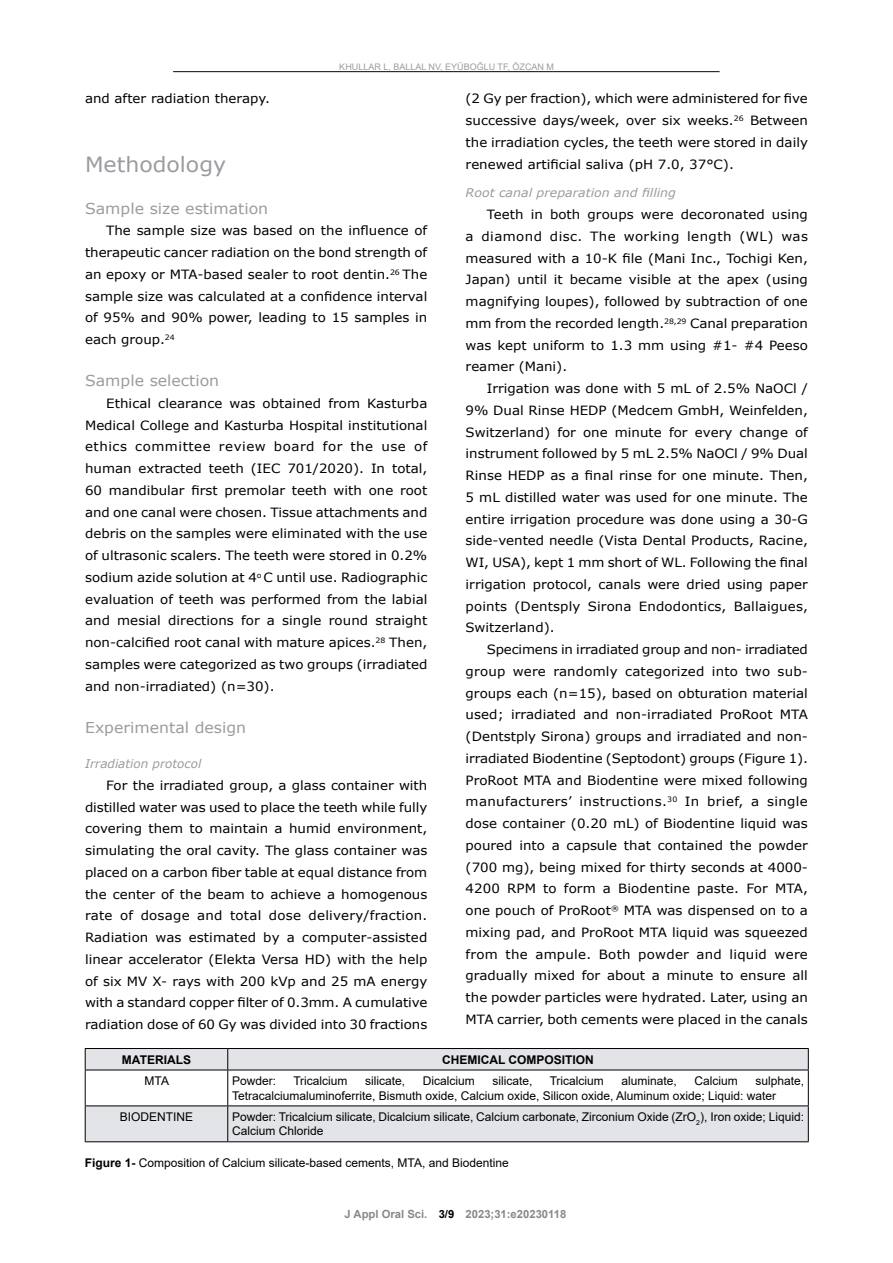
<style>
.page{position:relative;width:893px;height:1263px;background:#fff}
.page>*{position:absolute;margin:0;border:0;box-sizing:border-box;transform-origin:0 0}
.t1{font:21px "Verdana";color:#9c9ba0;scale:1.05 1}
.t2{font:15px "Verdana";color:#9c9ba0;scale:1.05 1}
.t3{font:12.75px/21.8px "Verdana";color:#000;text-align:justify;scale:1.05 1}
.t4{font:12px/14.4px "Arial";color:#000}
.t5{font:italic 12px "Verdana";color:#9c9ba0;scale:1.05 1}
.t6{font:700 12px "Arial";color:#000}
.t7{font:italic 12px "Verdana";color:#9c9ba0}
.t8{font:700 11.25px "Arial";color:#89878c}
.t9{font:9px "Arial";color:#9c9ba0}
.s1{font-weight:700}
.s2{color:#000}
</style>
<div class="page">
<hr style="left:173px;top:71px;width:547px;height:1px;background:#000805">
<svg style="left:86px;top:1049px;width:722px;height:92px;fill:#e3e4e8"></svg>
<hr style="left:85px;top:1048px;width:143px;height:1px;background:#000">
<svg style="left:85px;top:1049px;width:1px;height:21px"></svg>
<hr style="left:228px;top:1048px;width:581px;height:1px;background:#000">
<svg style="left:227px;top:1049px;width:1px;height:21px"></svg>
<svg style="left:808px;top:1049px;width:1px;height:21px"></svg>
<hr style="left:85px;top:1070px;width:143px;height:1px;background:#000">
<hr style="left:85px;top:1070px;width:1px;height:35px;background:#000">
<hr style="left:228px;top:1070px;width:581px;height:1px;background:#000">
<hr style="left:227px;top:1070px;width:1px;height:35px;background:#000">
<hr style="left:808px;top:1070px;width:1px;height:35px;background:#000">
<hr style="left:85px;top:1105px;width:143px;height:1px;background:#000">
<hr style="left:85px;top:1106px;width:1px;height:35px;background:#000">
<hr style="left:228px;top:1105px;width:581px;height:1px;background:#000">
<hr style="left:227px;top:1106px;width:1px;height:35px;background:#000">
<hr style="left:808px;top:1106px;width:1px;height:35px;background:#000">
<hr style="left:85px;top:1141px;width:143px;height:1px;background:#000">
<hr style="left:228px;top:1141px;width:581px;height:1px;background:#000">
<p class="t9" style="left:339px;top:60px;width:216px">KHULLAR L, BALLAL NV, EYÜBOĞLU TF, ÖZCAN M</p>
<p class="t3" style="left:85px;top:88px;width:178px">and after radiation therapy.</p>
<h1 class="t1" style="left:85px;top:149px;width:136px">Methodology</h1>
<p class="t2" style="left:85px;top:198px;width:176px">Sample size estimation</p>
<p class="t3" style="left:85px;top:220px;width:328px;text-indent:21px">The sample size was based on the influence of therapeutic cancer radiation on the bond strength of an epoxy or MTA-based sealer to root dentin.<sup>26</sup> The sample size was calculated at a confidence interval of 95% and 90% power, leading to 15 samples in each group.<sup>24</sup></p>
<p class="t2" style="left:85px;top:370px;width:129px">Sample selection</p>
<p class="t3" style="left:85px;top:392px;width:328px;text-indent:21px">Ethical clearance was obtained from Kasturba Medical College and Kasturba Hospital institutional ethics committee review board for the use of human extracted teeth (IEC 701/2020). In total, 60 mandibular first premolar teeth with one root and one canal were chosen. Tissue attachments and debris on the samples were eliminated with the use of ultrasonic scalers. The teeth were stored in 0.2% sodium azide solution at 4<sup>o</sup> C until use. Radiographic evaluation of teeth was performed from the labial and mesial directions for a single round straight non-calcified root canal with mature apices.<sup>28</sup> Then, samples were categorized as two groups (irradiated and non-irradiated) (n=30).</p>
<p class="t2" style="left:85px;top:717px;width:155px">Experimental design</p>
<p class="t7" style="left:85px;top:755px;width:118px">Irradiation protocol</p>
<p class="t3" style="left:85px;top:774px;width:328px;text-indent:21px">For the irradiated group, a glass container with distilled water was used to place the teeth while fully covering them to maintain a humid environment, simulating the oral cavity. The glass container was placed on a carbon fiber table at equal distance from the center of the beam to achieve a homogenous rate of dosage and total dose delivery/fraction.<br>Radiation was estimated by a computer-assisted linear accelerator (Elekta Versa HD) with the help of six MV X- rays with 200 kVp and 25 mA energy with a standard copper filter of 0.3mm. A cumulative radiation dose of 60 Gy was divided into 30 fractions</p>
<p class="t3" style="left:466px;top:88px;width:327px">(2 Gy per fraction), which were administered for five successive days/week, over six weeks.<sup>26</sup> Between the irradiation cycles, the teeth were stored in daily renewed artificial saliva (pH 7.0, 37°C).</p>
<p class="t5" style="left:466px;top:185px;width:202px">Root canal preparation and filling</p>
<p class="t3" style="left:466px;top:203px;width:328px;text-indent:21px">Teeth in both groups were decoronated using a diamond disc. The working length (WL) was measured with a 10-K file (Mani Inc., Tochigi Ken, Japan) until it became visible at the apex (using magnifying loupes), followed by subtraction of one mm from the recorded length.<sup>28,29</sup> Canal preparation was kept uniform to 1.3 mm using #1- #4 Peeso reamer (Mani).</p>
<p class="t3" style="left:466px;top:377px;width:328px;text-indent:21px">Irrigation was done with 5 mL of 2.5% NaOCl / 9% Dual Rinse HEDP (Medcem GmbH, Weinfelden, Switzerland) for one minute for every change of instrument followed by 5 mL 2.5% NaOCl / 9% Dual Rinse HEDP as a final rinse for one minute. Then, 5 mL distilled water was used for one minute. The entire irrigation procedure was done using a 30-G side-vented needle (Vista Dental Products, Racine, WI, USA), kept 1 mm short of WL. Following the final irrigation protocol, canals were dried using paper points (Dentsply Sirona Endodontics, Ballaigues, Switzerland).</p>
<p class="t3" style="left:466px;top:638px;width:328px;text-indent:21px">Specimens in irradiated group and non- irradiated group were randomly categorized into two sub&shy;groups each (n=15), based on obturation material used; irradiated and non-irradiated ProRoot MTA (Dentstply Sirona) groups and irradiated and non&shy;irradiated Biodentine (Septodont) groups (Figure 1).<br>ProRoot MTA and Biodentine were mixed following manufacturers’ instructions.<sup>30</sup> In brief, a single dose container (0.20 mL) of Biodentine liquid was poured into a capsule that contained the powder (700 mg), being mixed for thirty seconds at 4000- 4200 RPM to form a Biodentine paste. For MTA, one pouch of ProRoot<sup>®</sup> MTA was dispensed on to a mixing pad, and ProRoot MTA liquid was squeezed from the ampule. Both powder and liquid were gradually mixed for about a minute to ensure all the powder particles were hydrated. Later, using an MTA carrier, both cements were placed in the canals</p>
<p class="t6" style="left:122px;top:1051px;width:71px">MATERIALS</p>
<p class="t6" style="left:442px;top:1051px;width:153px">CHEMICAL COMPOSITION</p>
<p class="t4" style="left:145px;top:1073px;width:26px">MTA</p>
<p class="t4" style="left:232px;top:1073px;width:46px">Powder:</p>
<p class="t4" style="left:293px;top:1073px;width:56px">Tricalcium</p>
<p class="t4" style="left:365px;top:1073px;width:42px">silicate,</p>
<p class="t4" style="left:423px;top:1073px;width:53px">Dicalcium</p>
<p class="t4" style="left:492px;top:1073px;width:42px">silicate,</p>
<p class="t4" style="left:550px;top:1073px;width:56px">Tricalcium</p>
<p class="t4" style="left:621px;top:1073px;width:57px">aluminate,</p>
<p class="t4" style="left:694px;top:1073px;width:45px">Calcium</p>
<p class="t4" style="left:232px;top:1073px;width:573px;text-indent:523px">sulphate,<br>Tetracalciumaluminoferrite, Bismuth oxide, Calcium oxide, Silicon oxide, Aluminum oxide; Liquid: water</p>
<p class="t4" style="left:120px;top:1109px;width:75px">BIODENTINE</p>
<p class="t4" style="left:232px;top:1109px;width:573px">Powder: Tricalcium silicate, Dicalcium silicate, Calcium carbonate, Zirconium Oxide (ZrO<sub>2</sub>), Iron oxide; Liquid:<br>Calcium Chloride</p>
<p class="t4" style="left:85px;top:1156px;width:425px"><span class="s1">Figure 1-</span> Composition of Calcium silicate-based cements, MTA, and Biodentine</p>
<p class="t8" style="left:345px;top:1206px;width:223px">J Appl Oral Sci. <span class="s2">3/9</span> 2023;31:e20230118</p>
</div>
